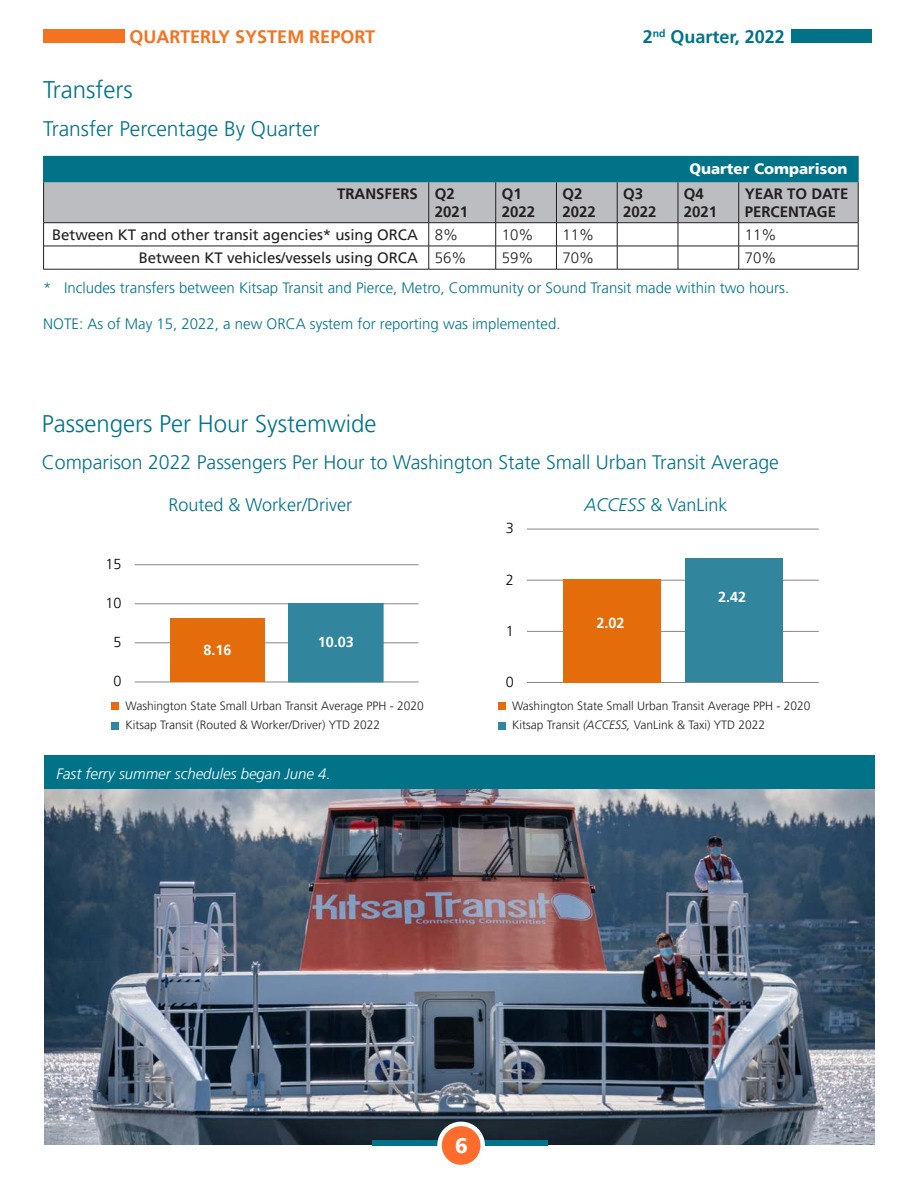
<style>
.page{position:relative;width:918px;height:1188px;background:#fff}
.page>*{position:absolute;margin:0;border:0;box-sizing:border-box;transform-origin:0 0}
.t1{font:300 24px "Frutiger LT Pro";color:#007389}
.t2{font:300 21px "Frutiger LT Pro";color:#007389}
.t3{font:900 21px "Frutiger LT Pro";color:#fff}
.t4{font:300 19.5px "Frutiger LT Pro";color:#007389}
.t5{font:300 18px "Frutiger LT Pro";color:#007389}
.t6{font:700 18px "Frutiger LT Pro";color:#f47321}
.t7{font:700 18px "Frutiger LT Pro";color:#007389}
.t8{font:300 15px "Frutiger LT Pro";color:#007389}
.t9{font:15px "Frutiger LT Pro";color:#231f20}
.t10{font:700 15px/18px "Frutiger LT Pro";color:#231f20}
.t11{font:italic 300 15px "Frutiger LT Pro";color:#fff}
.t12{font:300 15px "Frutiger LT Pro";color:#231f20}
.t13{font:900 15px "Frutiger LT Pro";color:#fff}
.t14{font:700 14.4px "Frutiger LT Pro";color:#fff}
.t15{font:300 14.4px "Frutiger LT Pro";color:#000}
.t16{font:300 12px "Frutiger LT Pro";color:#231f20}
.t17{font:300 10.2px "Frutiger LT Pro";letter-spacing:.005em;color:#000}
.s1{font-style:italic}
</style>
<div class="page">
<img style="left:45px;top:788px;width:830px;height:357px">
<hr style="left:43px;top:269px;width:386px;height:1px;background:#231f20">
<hr style="left:429px;top:269px;width:67px;height:1px;background:#231f20">
<hr style="left:496px;top:269px;width:60px;height:1px;background:#231f20">
<hr style="left:556px;top:269px;width:61px;height:1px;background:#231f20">
<hr style="left:617px;top:269px;width:61px;height:1px;background:#231f20">
<hr style="left:678px;top:269px;width:61px;height:1px;background:#231f20">
<hr style="left:739px;top:269px;width:120px;height:1px;background:#231f20">
<hr style="left:43px;top:156px;width:386px;height:1px;background:#007389">
<hr style="left:429px;top:156px;width:67px;height:1px;background:#007389">
<hr style="left:496px;top:156px;width:60px;height:1px;background:#007389">
<hr style="left:556px;top:156px;width:61px;height:1px;background:#007389">
<hr style="left:617px;top:156px;width:61px;height:1px;background:#007389">
<hr style="left:678px;top:156px;width:61px;height:1px;background:#007389">
<hr style="left:739px;top:156px;width:120px;height:1px;background:#007389">
<svg style="left:43px;top:157px;width:816px;height:112px"></svg>
<hr style="left:43px;top:181px;width:386px;height:1px;background:#007389">
<hr style="left:429px;top:181px;width:67px;height:1px;background:#007389">
<hr style="left:496px;top:181px;width:60px;height:1px;background:#007389">
<hr style="left:556px;top:181px;width:61px;height:1px;background:#007389">
<hr style="left:617px;top:181px;width:61px;height:1px;background:#007389">
<hr style="left:678px;top:181px;width:61px;height:1px;background:#007389">
<hr style="left:739px;top:181px;width:120px;height:1px;background:#007389">
<div style="left:111px;top:702px;width:8px;height:8px;background:#e46c0b"></div>
<div style="left:111px;top:722px;width:8px;height:7px;background:#31859d"></div>
<div style="left:498px;top:702px;width:7px;height:8px;background:#e46c0b"></div>
<div style="left:498px;top:722px;width:7px;height:7px;background:#31859d"></div>
<div style="left:45px;top:755px;width:830px;height:33px;background:#007389"></div>
<hr style="left:135px;top:682px;width:284px;height:1px;background:#868686">
<hr style="left:135px;top:642px;width:284px;height:1px;background:#868686">
<hr style="left:135px;top:603px;width:284px;height:1px;background:#868686">
<hr style="left:135px;top:564px;width:284px;height:1px;background:#868686">
<hr style="left:135px;top:558px;width:284px;height:1px;background:#868686">
<div style="left:170px;top:618px;width:95px;height:64px;background:#e46c0a"></div>
<div style="left:289px;top:604px;width:94px;height:78px;background:#31859c"></div>
<div style="left:288px;top:603px;width:95px;height:79px;border:1px solid #31859c"></div>
<hr style="left:527px;top:682px;width:292px;height:1px;background:#868686">
<hr style="left:527px;top:631px;width:292px;height:1px;background:#868686">
<hr style="left:527px;top:580px;width:292px;height:1px;background:#868686">
<hr style="left:527px;top:529px;width:292px;height:1px;background:#868686">
<div style="left:563px;top:579px;width:98px;height:103px;background:#e46c0a"></div>
<div style="left:685px;top:559px;width:97px;height:123px;background:#31859c"></div>
<div style="left:43px;top:30px;width:81px;height:13px;background:#f47321"></div>
<div style="left:791px;top:30px;width:81px;height:13px;background:#007389"></div>
<div style="left:372px;top:1140px;width:175px;height:5px;background:#007389"></div>
<div style="left:440px;top:1124px;width:43px;height:43px;background:#ff6c2c;border-radius:50%"></div>
<div style="left:437px;top:1122px;width:48px;height:47px;border:4px solid #fff;border-radius:50%"></div>
<h3 class="t6" style="left:130px;top:26px;width:247px">QUARTERLY SYSTEM REPORT</h3>
<h3 class="t7" style="left:643px;top:26px;width:144px">2<sup>nd</sup> Quarter, 2022</h3>
<p class="t1" style="left:43px;top:75px;width:91px">Transfers</p>
<p class="t2" style="left:43px;top:117px;width:278px">Transfer Percentage By Quarter</p>
<p class="t13" style="left:689px;top:159px;width:159px">Quarter Comparison</p>
<p class="t10" style="left:337px;top:185px;width:82px">TRANSFERS</p>
<p class="t10" style="left:435px;top:185px;width:35px">Q2<br>2021</p>
<p class="t10" style="left:502px;top:185px;width:35px">Q1<br>2022</p>
<p class="t10" style="left:562px;top:185px;width:35px">Q2<br>2022</p>
<p class="t10" style="left:623px;top:185px;width:35px">Q3<br>2022</p>
<p class="t10" style="left:684px;top:185px;width:35px">Q4<br>2021</p>
<p class="t10" style="left:745px;top:185px;width:105px">YEAR TO DATE</p>
<p class="t10" style="left:745px;top:203px;width:93px">PERCENTAGE</p>
<p class="t9" style="left:52px;top:226px;width:367px">Between KT and other transit agencies* using ORCA</p>
<p class="t12" style="left:435px;top:226px;width:25px">8%</p>
<p class="t12" style="left:502px;top:226px;width:33px">10%</p>
<p class="t12" style="left:562px;top:226px;width:33px">11%</p>
<p class="t12" style="left:745px;top:226px;width:33px">11%</p>
<p class="t9" style="left:139px;top:249px;width:281px">Between KT vehicles/vessels using ORCA</p>
<p class="t12" style="left:435px;top:249px;width:33px">56%</p>
<p class="t12" style="left:502px;top:249px;width:33px">59%</p>
<p class="t12" style="left:562px;top:249px;width:33px">70%</p>
<p class="t12" style="left:745px;top:249px;width:33px">70%</p>
<p class="t8" style="left:43px;top:279px;width:747px">* Includes transfers between Kitsap Transit and Pierce, Metro, Community or Sound Transit made within two hours.</p>
<p class="t8" style="left:43px;top:315px;width:519px">NOTE: As of May 15, 2022, a new ORCA system for reporting was implemented.</p>
<p class="t1" style="left:42px;top:410px;width:336px">Passengers Per Hour Systemwide</p>
<p class="t4" style="left:42px;top:451px;width:739px">Comparison 2022 Passengers Per Hour to Washington State Small Urban Transit Average</p>
<p class="t5" style="left:169px;top:494px;width:185px">Routed &amp; Worker/Driver</p>
<p class="t5" style="left:584px;top:494px;width:145px"><span class="s1">ACCESS</span> &amp; VanLink</p>
<p class="t15" style="left:106px;top:556px;width:18px">15</p>
<p class="t15" style="left:106px;top:595px;width:18px">10</p>
<p class="t15" style="left:114px;top:634px;width:10px">5</p>
<p class="t15" style="left:114px;top:673px;width:10px">0</p>
<p class="t14" style="left:203px;top:642px;width:30px">8.16</p>
<p class="t14" style="left:318px;top:634px;width:38px">10.03</p>
<p class="t16" style="left:125px;top:699px;width:300px">Washington State Small Urban Transit Average PPH - 2020</p>
<p class="t16" style="left:125px;top:718px;width:256px">Kitsap Transit (Routed &amp; Worker/Driver) YTD 2022</p>
<p class="t11" style="left:56px;top:765px;width:276px">Fast ferry summer schedules began June 4.</p>
<p class="t15" style="left:506px;top:520px;width:10px">3</p>
<p class="t15" style="left:506px;top:571px;width:10px">2</p>
<p class="t15" style="left:506px;top:622px;width:10px">1</p>
<p class="t15" style="left:506px;top:673px;width:10px">0</p>
<p class="t14" style="left:596px;top:614px;width:30px">2.02</p>
<p class="t14" style="left:718px;top:589px;width:30px">2.42</p>
<p class="t17" style="left:561px;top:697px;width:222px">WA State Small Urban Transit Average PPH - 2020</p>
<p class="t17" style="left:561px;top:720px;width:215px">Kitsap Transit (Access, VanLink &amp; Taxi) YTD 2022</p>
<p class="t16" style="left:512px;top:699px;width:300px">Washington State Small Urban Transit Average PPH - 2020</p>
<p class="t16" style="left:512px;top:718px;width:254px">Kitsap Transit <span class="s1">(ACCESS,</span> VanLink &amp; Taxi) YTD 2022</p>
<h2 class="t3" style="left:455px;top:1133px;width:14px">6</h2>
</div>
